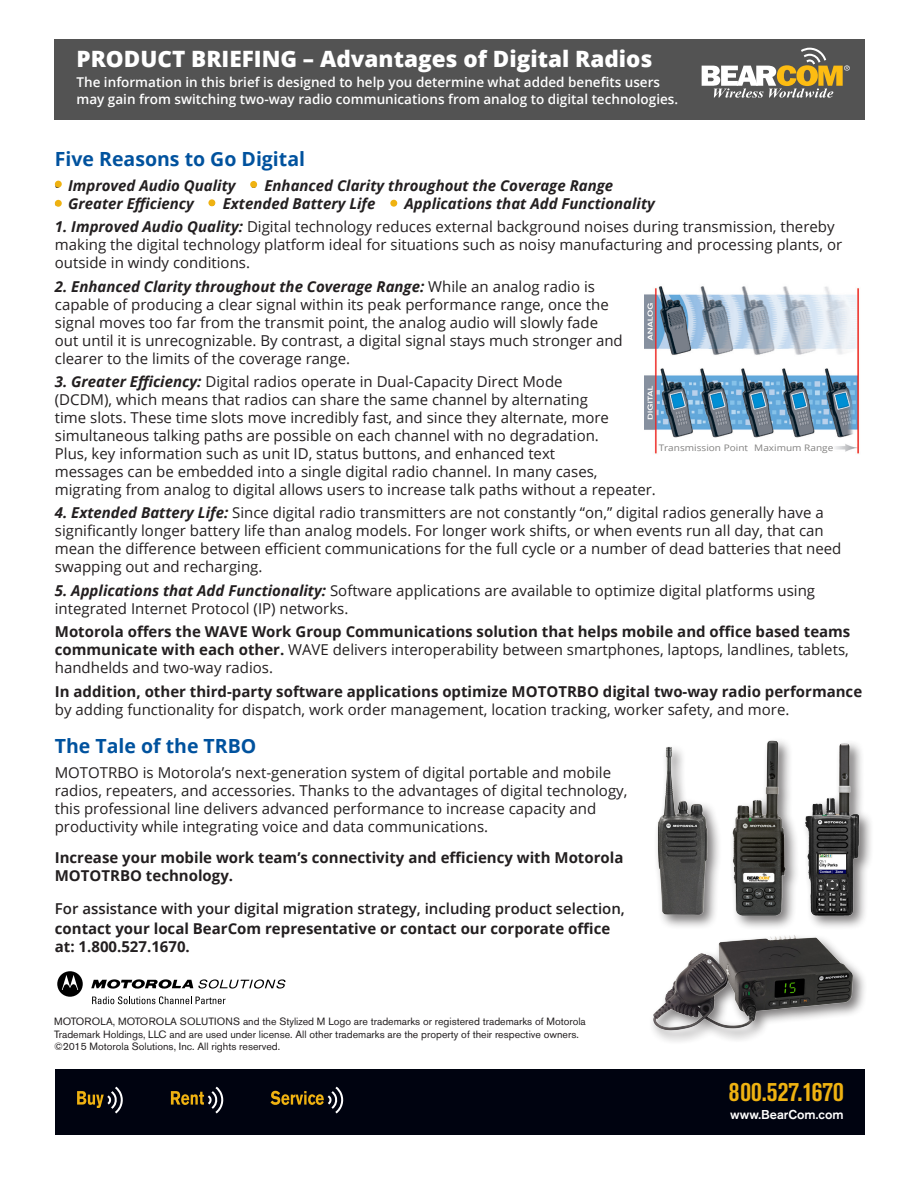
<style>
.page{position:relative;width:918px;height:1188px;background:#fff}
.page>*{position:absolute;margin:0;border:0;box-sizing:border-box;transform-origin:0 0}
.t1{font:700 condensed 27px "Akzidenz Grotesk Std";color:#efb211}
.t2{font:800 22.5px "Open Sans";color:#fff}
.Catalog_description{font:700 19.5px "Open Sans";color:#00529e}
.Catalog_description-2{font:15px/18px "Open Sans";color:#231f20}
.Catalog_description-3{font:700 15px/18px "Open Sans";color:#231f20}
.t3{font:italic 700 15px "Open Sans";color:#231f20}
.t4{font:600 15px "Open Sans";color:#231f20}
.t5{font:600 13.5px/16.2px "Open Sans";color:#fff}
.t6{font:500 12.75px "Akzidenz Grotesk Std";color:#fff}
.Catalog_description-4{font:10.5px/12.6px "Akzidenz Grotesk Std";color:#231f20}
.BC_small_photo_capti{font:9px "Open Sans";color:#828180;scale:1.12 1}
.s1{font-weight:700;font-style:italic}
.s2{font-weight:400}
</style>
<div class="page">
<div style="left:54px;top:39px;width:811px;height:81px;background:#535353"></div>
<svg style="left:702px;top:48px;width:148px;height:50px"></svg>
<div style="left:55px;top:1069px;width:810px;height:66px;background:#000310"></div>
<img style="left:644px;top:286px;width:215px;height:168px">
<div style="left:55px;top:181px;width:7px;height:7px;background:#efb211;border-radius:50%"></div>
<div style="left:250px;top:181px;width:7px;height:7px;background:#efb211;border-radius:50%"></div>
<div style="left:55px;top:200px;width:7px;height:7px;background:#efb211;border-radius:50%"></div>
<div style="left:208px;top:199px;width:7px;height:7px;background:#efb211;border-radius:50%"></div>
<div style="left:390px;top:200px;width:7px;height:7px;background:#efb211;border-radius:50%"></div>
<div style="left:802px;top:740px;width:72px;height:190px;background:#231f20;opacity:.6"></div>
<img style="left:802px;top:740px;width:63px;height:182px">
<div style="left:730px;top:737px;width:69px;height:193px;background:#231f20;opacity:.6"></div>
<img style="left:732px;top:737px;width:54px;height:180px">
<div style="left:649px;top:933px;width:219px;height:112px;background:#231f20;opacity:.6"></div>
<img style="left:650px;top:933px;width:205px;height:104px">
<div style="left:654px;top:743px;width:68px;height:187px;background:#231f20;opacity:.6"></div>
<img style="left:654px;top:743px;width:57px;height:175px">
<svg style="left:270px;top:1087px;width:74px;height:26px"></svg>
<svg style="left:171px;top:1087px;width:53px;height:26px"></svg>
<svg style="left:77px;top:1087px;width:46px;height:26px"></svg>
<svg style="left:57px;top:971px;width:26px;height:26px"></svg>
<svg style="left:91px;top:979px;width:194px;height:10px"></svg>
<svg style="left:92px;top:996px;width:134px;height:8px"></svg>
<p class="t2" style="left:76px;top:42px;width:578px">PRODUCT BRIEFING – Advantages of Digital Radios</p>
<p class="t5" style="left:76px;top:74px;width:603px">The information in this brief is designed to help you determine what added benefits users may gain from switching two-way radio communications from analog to digital technologies.</p>
<p class="Catalog_description" style="left:55px;top:145px;width:252px">Five Reasons to Go Digital</p>
<p class="t3" style="left:55px;top:175px;width:560px">• Improved Audio Quality • Enhanced Clarity throughout the Coverage Range</p>
<p class="t3" style="left:55px;top:193px;width:602px">• Greater Efficiency • Extended Battery Life • Applications that Add Functionality</p>
<p class="Catalog_description-2" style="left:55px;top:217px;width:789px"><span class="s1">1. Improved Audio Quality:</span> Digital technology reduces external background noises during transmission, thereby making the digital technology platform ideal for situations such as noisy manufacturing and processing plants, or outside in windy conditions.</p>
<p class="Catalog_description-2" style="left:55px;top:277px;width:569px"><span class="s1">2. Enhanced Clarity throughout the Coverage Range:</span> While an analog radio is capable of producing a clear signal within its peak performance range, once the signal moves too far from the transmit point, the analog audio will slowly fade out until it is unrecognizable. By contrast, a digital signal stays much stronger and clearer to the limits of the coverage range.</p>
<p class="Catalog_description-2" style="left:55px;top:372px;width:603px"><span class="s1">3. Greater Efficiency:</span> Digital radios operate in Dual-Capacity Direct Mode<br>(DCDM), which means that radios can share the same channel by alternating<br>time slots. These time slots move incredibly fast, and since they alternate, more simultaneous talking paths are possible on each channel with no degradation.<br>Plus, key information such as unit ID, status buttons, and enhanced text<br>messages can be embedded into a single digital radio channel. In many cases, migrating from analog to digital allows users to increase talk paths without a repeater.</p>
<p class="Catalog_description-2" style="left:55px;top:504px;width:788px"><span class="s1">4. Extended Battery Life:</span> Since digital radio transmitters are not constantly “on,” digital radios generally have a significantly longer battery life than analog models. For longer work shifts, or when events run all day, that can mean the difference between efficient communications for the full cycle or a number of dead batteries that need swapping out and recharging.</p>
<p class="Catalog_description-2" style="left:55px;top:581px;width:762px"><span class="s1">5. Applications that Add Functionality:</span> Software applications are available to optimize digital platforms using integrated Internet Protocol (IP) networks.</p>
<p class="Catalog_description-3" style="left:55px;top:622px;width:797px;text-align:justify">Motorola offers the WAVE Work Group Communications solution that helps mobile and office based teams communicate with each other. <span class="s2">WAVE delivers interoperability between smartphones, laptops, landlines, tablets, handhelds and two-way radios.</span></p>
<p class="Catalog_description-3" style="left:55px;top:682px;width:809px">In addition, other third-party software applications optimize MOTOTRBO digital two-way radio performance <span class="s2">by adding functionality for dispatch, work order management, location tracking, worker safety, and more.</span></p>
<p class="BC_small_photo_capti" style="left:659px;top:441px;width:81px">Transmission Point</p>
<p class="BC_small_photo_capti" style="left:754px;top:441px;width:72px">Maximum Range</p>
<p class="Catalog_description" style="left:55px;top:732px;width:203px">The Tale of the TRBO</p>
<p class="Catalog_description-2" style="left:55px;top:763px;width:574px">MOTOTRBO is Motorola’s next-generation system of digital portable and mobile radios, repeaters, and accessories. Thanks to the advantages of digital technology, this professional line delivers advanced performance to increase capacity and productivity while integrating voice and data communications.</p>
<p class="Catalog_description-3" style="left:55px;top:848px;width:570px">Increase your mobile work team’s connectivity and efficiency with Motorola<br>MOTOTRBO technology.</p>
<p class="t4" style="left:55px;top:898px;width:572px">For assistance with your digital migration strategy, including product selection,</p>
<p class="Catalog_description-3" style="left:55px;top:919px;width:557px">contact your local BearCom representative or contact our corporate office at: 1.800.527.1670.</p>
<p class="Catalog_description-4" style="left:54px;top:1015px;width:533px">MOTOROLA, MOTOROLA SOLUTIONS and the Stylized M Logo are trademarks or registered trademarks of Motorola<br>Trademark Holdings, LLC and are used under license. All other trademarks are the property of their respective owners. ©2015 Motorola Solutions, Inc. All rights reserved.</p>
<p class="t1" style="left:729px;top:1076px;width:117px">800.527.1670</p>
<p class="t6" style="left:730px;top:1106px;width:115px">www.BearCom.com</p>
</div>
